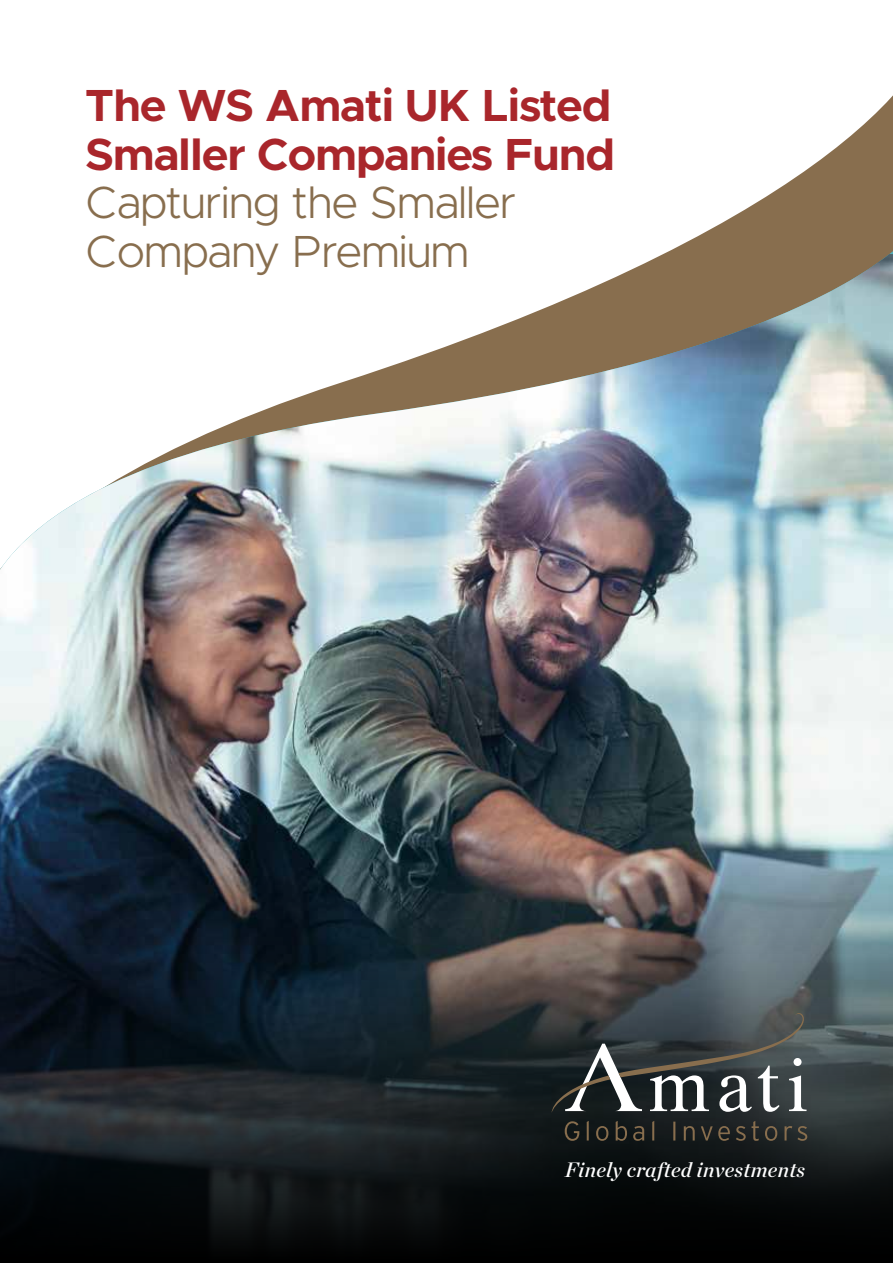
<style>
.page{position:relative;width:893px;height:1263px;background:#fff}
.page>*{position:absolute;margin:0;border:0;box-sizing:border-box;transform-origin:0 0}
.t1{font:700 45.15px/48.8px "Metropolis";letter-spacing:-.01em;color:#a9262b}
.t2{font:300 45.15px/48.8px "Metropolis";letter-spacing:-.01em;color:#886e4e}
.t3{font:italic 20.7px "Chronicle Display Semi";letter-spacing:.02em;color:#fff}
</style>
<div class="page">
<svg style="left:663px;top:144px;width:230px;height:110px;fill:#886e4e"></svg>
<img style="left:0;top:254px;width:893px;height:572px">
<svg style="left:0;top:826px;width:893px;height:437px;background:#262e33"></svg>
<svg style="left:565px;top:1121px;width:242px;height:20px;background:#2d2c27"></svg>
<svg style="left:551px;top:1007px;width:264px;height:106px;background:#4a5051"></svg>
<p class="t1" style="left:85px;top:81px;width:531px">The WS Amati UK Listed<br>Smaller Companies Fund</p>
<p class="t2" style="left:85px;top:178px;width:433px">Capturing the Smaller<br>Company Premium</p>
<p class="t3" style="left:565px;top:1153px;width:242px">Finely crafted investments</p>
</div>
